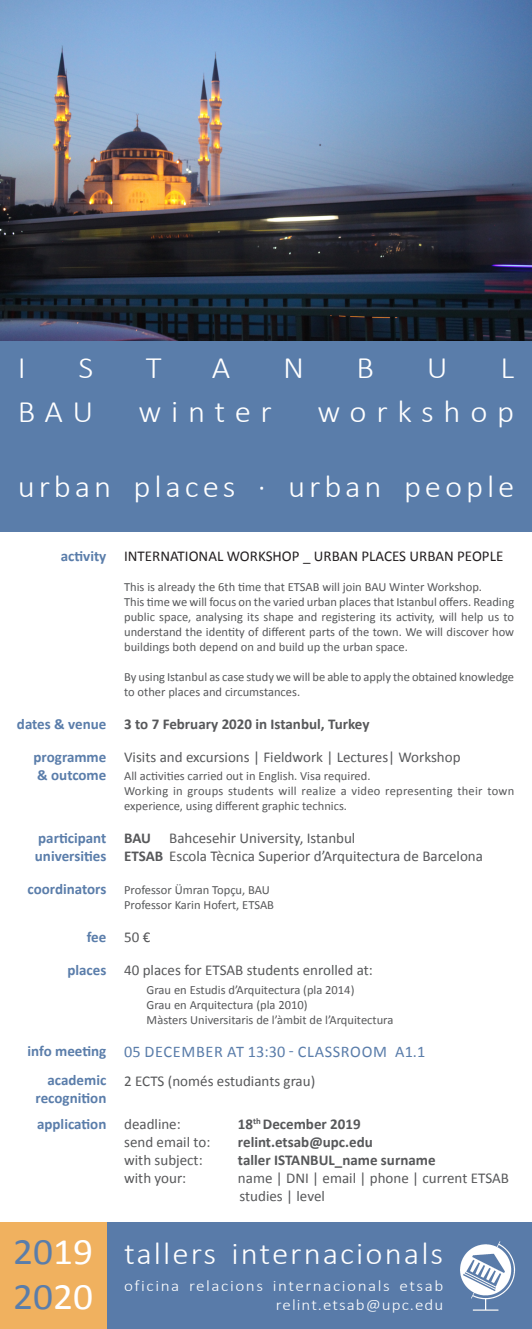
<style>
.page{position:relative;width:532px;height:1329px;background:#fff}
.page>*{position:absolute;margin:0;border:0;box-sizing:border-box;transform-origin:0 0}
.t1{font:37.5px "Calibri";color:#5a7daa;scale:1.05 1}
.t2{font:300 31.25px "Calibri";letter-spacing:.12em;color:#fff;scale:1.05 1}
.t3{font:300 31.25px "Calibri";letter-spacing:.06em;color:#fff;scale:1.05 1}
.t4{font:300 31.25px "Calibri";letter-spacing:.295em;color:#fff;scale:1.05 1}
.t5{font:16.25px "Calibri";letter-spacing:.04em;color:#5a7daa}
.t6{font:300 15.62px "Calibri";letter-spacing:.09em;color:#fff;scale:1.1 1}
.t7{font:300 15.62px "Calibri";letter-spacing:.06em;color:#fff;scale:1.09 1}
.t8{font:15px "Calibri";color:#57585a}
.t9{font:700 15px "Calibri";color:#5a7daa}
.t10{font:700 15px "Calibri";color:#57585a}
.t11{font:15px "Calibri";color:#231f20}
.t12{font:12.5px/15px "Calibri";color:#57585a}
.s1{color:#fff}
.s2{font-weight:700}
</style>
<div class="page">
<div style="left:106px;top:1222px;width:425px;height:107px;background:#597ba9"></div>
<div style="left:0;top:1222px;width:106px;height:107px;background:#f0b15f"></div>
<div style="left:0;top:0;width:531px;height:531px;background:#5a7daa"></div>
<img style="left:0;top:0;width:531px;height:340px">
<img style="left:460px;top:1241px;width:56px;height:70px">
<p class="t2" style="left:18px;top:348px;width:9px">I</p>
<p class="t2" style="left:78px;top:348px;width:16px">S</p>
<p class="t2" style="left:146px;top:348px;width:17px">T</p>
<p class="t2" style="left:212px;top:348px;width:19px">A</p>
<p class="t2" style="left:283px;top:348px;width:21px">N</p>
<p class="t2" style="left:356px;top:348px;width:18px">B</p>
<p class="t2" style="left:426px;top:348px;width:21px">U</p>
<p class="t2" style="left:500px;top:348px;width:15px">L</p>
<p class="t2" style="left:18px;top:392px;width:73px">BAU</p>
<p class="t2" style="left:139px;top:392px;width:128px">winter</p>
<p class="t4" style="left:317px;top:392px;width:189px">workshop</p>
<p class="t2" style="left:18px;top:467px;width:474px">urban places · urban people</p>
<p class="t9" style="left:61px;top:546px;width:47px">activity</p>
<p class="t9" style="left:17px;top:714px;width:91px">dates &amp; venue</p>
<p class="t9" style="left:34px;top:747px;width:74px">programme</p>
<p class="t9" style="left:37px;top:765px;width:71px">&amp; outcome</p>
<p class="t9" style="left:38px;top:828px;width:70px">participant</p>
<p class="t9" style="left:35px;top:846px;width:73px">universities</p>
<p class="t9" style="left:28px;top:880px;width:80px">coordinators</p>
<p class="t9" style="left:87px;top:928px;width:21px">fee</p>
<p class="t9" style="left:67px;top:961px;width:40px">places</p>
<p class="t9" style="left:28px;top:1042px;width:80px">info meeting</p>
<p class="t9" style="left:48px;top:1070px;width:60px">academic</p>
<p class="t9" style="left:36px;top:1088px;width:72px">recognition</p>
<p class="t9" style="left:37px;top:1114px;width:71px">application</p>
<p class="t1" style="left:13px;top:1228px;width:77px">20<span class="s1">19</span></p>
<p class="t1" style="left:13px;top:1273px;width:77px">20<span class="s1">20</span></p>
<p class="t11" style="left:124px;top:546px;width:380px">INTERNATIONAL WORKSHOP _ URBAN PLACES URBAN PEOPLE</p>
<p class="t12" style="left:124px;top:579px;width:359px">This is already the 6th time that ETSAB will join BAU Winter Workshop.</p>
<p class="t12" style="left:124px;top:594px;width:391px;text-align:justify">This time we will focus on the varied urban places that Istanbul offers. Reading public space, analysing its shape and registering its activity, will help us to understand the identity of different parts of the town. We will discover how buildings both depend on and build up the urban space.</p>
<p class="t12" style="left:124px;top:669px;width:391px">By using Istanbul as case study we will be able to apply the obtained knowledge to other places and circumstances.</p>
<p class="t10" style="left:124px;top:714px;width:247px">3 to 7 February 2020 in Istanbul, Turkey</p>
<p class="t8" style="left:124px;top:747px;width:338px">Visits and excursions | Fieldwork | Lectures| Workshop</p>
<p class="t12" style="left:124px;top:768px;width:248px">All activities carried out in English. Visa required.</p>
<p class="t12" style="left:124px;top:783px;width:391px">Working in groups students will realize a video representing their town experience, using different graphic technics.</p>
<p class="t8" style="left:124px;top:828px;width:233px"><span class="s2">BAU</span> Bahcesehir University, Istanbul</p>
<p class="t8" style="left:124px;top:846px;width:360px"><span class="s2">ETSAB</span> Escola Tècnica Superior d’Arquitectura de Barcelona</p>
<p class="t12" style="left:124px;top:882px;width:147px">Professor Ümran Topçu, BAU</p>
<p class="t12" style="left:124px;top:897px;width:151px">Professor Karin Hofert, ETSAB</p>
<p class="t8" style="left:124px;top:927px;width:28px">50 €</p>
<p class="t8" style="left:124px;top:960px;width:250px">40 places for ETSAB students enrolled at:</p>
<p class="t12" style="left:147px;top:982px;width:209px">Grau en Estudis d’Arquitectura (pla 2014)</p>
<p class="t12" style="left:147px;top:997px;width:162px">Grau en Arquitectura (pla 2010)</p>
<p class="t12" style="left:147px;top:1012px;width:248px">Màsters Universitaris de l’àmbit de l’Arquitectura</p>
<p class="t5" style="left:124px;top:1041px;width:302px">05 DECEMBER AT 13:30 - CLASSROOM A1.1</p>
<p class="t8" style="left:124px;top:1071px;width:192px">2 ECTS (només estudiants grau)</p>
<p class="t8" style="left:124px;top:1115px;width:58px">deadline:</p>
<p class="t10" style="left:238px;top:1114px;width:124px">18<sup>th</sup> December 2019</p>
<p class="t8" style="left:124px;top:1133px;width:88px">send email to:</p>
<p class="t10" style="left:238px;top:1132px;width:136px">relint.etsab@upc.edu</p>
<p class="t8" style="left:124px;top:1151px;width:80px">with subject:</p>
<p class="t10" style="left:238px;top:1150px;width:199px">taller ISTANBUL_name surname</p>
<p class="t8" style="left:124px;top:1169px;width:64px">with your:</p>
<p class="t8" style="left:238px;top:1169px;width:272px">name | DNI | email | phone | current ETSAB</p>
<p class="t8" style="left:239px;top:1187px;width:87px">studies | level</p>
<p class="t3" style="left:124px;top:1234px;width:305px">tallers internacionals</p>
<p class="t6" style="left:124px;top:1276px;width:291px">oficina relacions internacionals etsab</p>
<p class="t7" style="left:276px;top:1295px;width:155px">relint.etsab@upc.edu</p>
</div>
